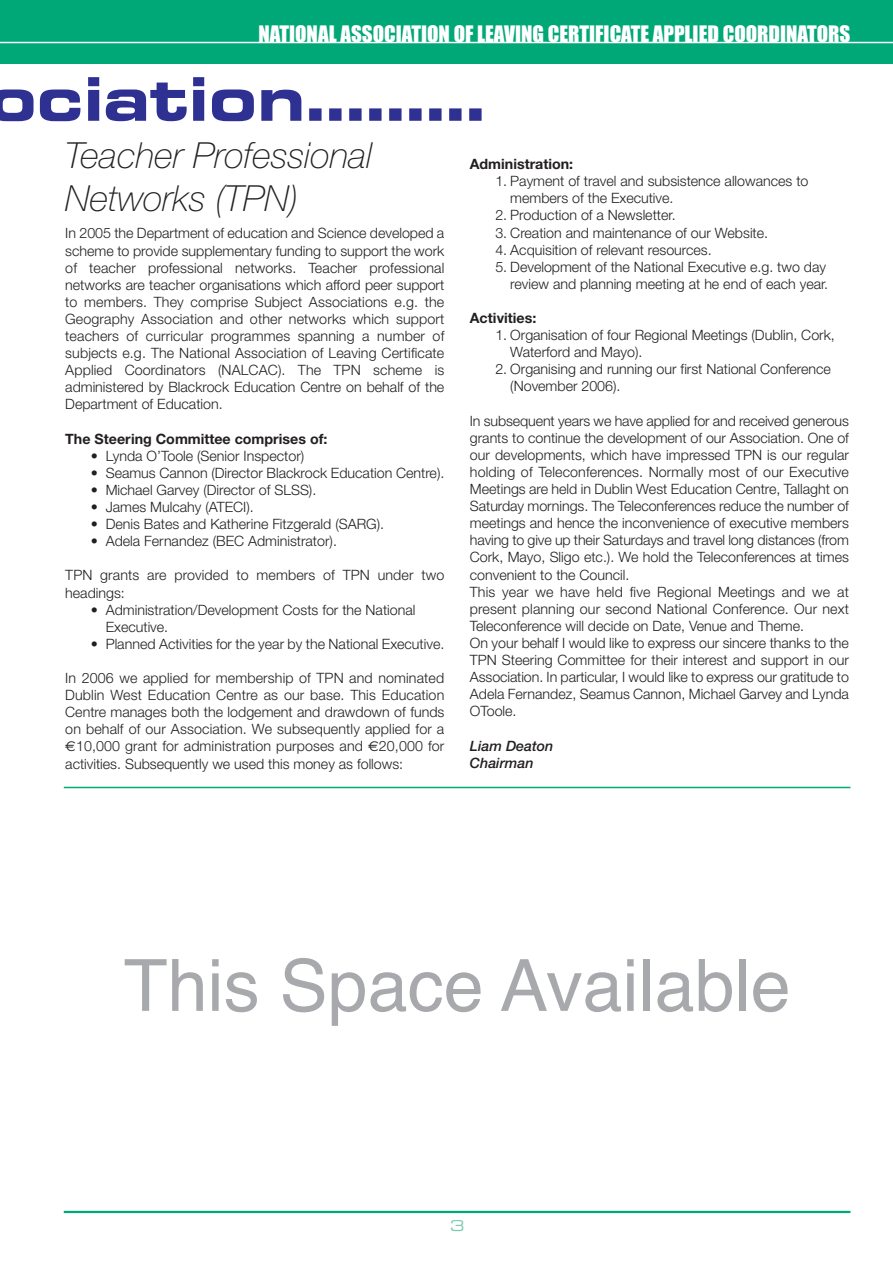
<style>
.page{position:relative;width:893px;height:1263px;background:#fff}
.page>*{position:absolute;margin:0;border:0;box-sizing:border-box;transform-origin:0 0}
.t1{font:72px "Helvetica";color:#a8a9ad}
.t2{font:700 expanded 60px "Square 721 BT";color:#2e3092}
.t3{font:italic 100 36px/43.2px "Helvetica Neue CE";color:#231f20}
.t4{font:21px "Impact";color:#fff}
.t5{font:expanded 15px "Square 721 BT";color:#7ccbb4}
.t6{font:300 14.25px/17.1px "Helvetica Neue CE";color:#231f20}
.t7{font:700 14.25px "Helvetica Neue CE";color:#231f20}
.t8{font:italic 500 14.25px/17.1px "Helvetica Neue CE";color:#231f20}
.s1{font-family:"Euro Sans";font-weight:400}
</style>
<div class="page">
<hr style="left:64px;top:1211px;width:786px;height:2px;background:#00a777">
<div style="left:0;top:0;width:893px;height:64px;background:#00a777"></div>
<hr style="left:0;top:42px;width:893px;height:1px;background:#fff">
<hr style="left:64px;top:787px;width:786px;height:1px;background:#00a976">
<h3 class="t4" style="left:259px;top:22px;width:593px">NATIONAL ASSOCIATION OF LEAVING CERTIFICATE APPLIED COORDINATORS</h3>
<h2 class="t2" style="left:-12px;top:77px;width:498px">ociation………</h2>
<h3 class="t3" style="left:65px;top:136px;width:309px">Teacher Professional<br>Networks (TPN)</h3>
<p class="t6" style="left:65px;top:226px;width:381px;text-align:justify">In 2005 the Department of education and Science developed a scheme to provide supplementary funding to support the work of teacher professional networks. Teacher professional networks are teacher organisations which afford peer support to members. They comprise Subject Associations e.g. the Geography Association and other networks which support teachers of curricular programmes spanning a number of subjects e.g. The National Association of Leaving Certificate Applied Coordinators (NALCAC). The TPN scheme is administered by Blackrock Education Centre on behalf of the Department of Education.</p>
<p class="t7" style="left:65px;top:433px;width:264px">The Steering Committee comprises of:</p>
<p class="t6" style="left:91px;top:448px;width:215px">• Lynda O’Toole (Senior Inspector)</p>
<p class="t6" style="left:91px;top:466px;width:355px">• Seamus Cannon (Director Blackrock Education Centre).</p>
<p class="t6" style="left:91px;top:483px;width:227px">• Michael Garvey (Director of SLSS).</p>
<p class="t6" style="left:91px;top:500px;width:164px">• James Mulcahy (ATECI).</p>
<p class="t6" style="left:91px;top:517px;width:295px">• Denis Bates and Katherine Fitzgerald (SARG).</p>
<p class="t6" style="left:91px;top:534px;width:248px">• Adela Fernandez (BEC Administrator).</p>
<p class="t6" style="left:65px;top:568px;width:381px">TPN grants are provided to members of TPN under two headings:</p>
<p class="t6" style="left:106px;top:602px;width:311px;text-indent:-15px">• Administration/Development Costs for the National<br>Executive.</p>
<p class="t6" style="left:91px;top:637px;width:355px">• Planned Activities for the year by the National Executive.</p>
<p class="t6" style="left:65px;top:671px;width:381px;text-align:justify">In 2006 we applied for membership of TPN and nominated Dublin West Education Centre as our base. This Education Centre manages both the lodgement and drawdown of funds on behalf of our Association. We subsequently applied for a <span class="s1">€</span>10,000 grant for administration purposes and <span class="s1">€</span>20,000 for activities. Subsequently we used this money as follows:</p>
<p class="t7" style="left:470px;top:159px;width:105px">Administration:</p>
<p class="t6" style="left:510px;top:174px;width:300px;text-indent:-15px">1. Payment of travel and subsistence allowances to members of the Executive.</p>
<p class="t6" style="left:495px;top:208px;width:182px">2. Production of a Newsletter.</p>
<p class="t6" style="left:495px;top:225px;width:274px">3. Creation and maintenance of our Website.</p>
<p class="t6" style="left:495px;top:242px;width:218px">4. Acquisition of relevant resources.</p>
<p class="t6" style="left:495px;top:259px;width:334px;text-align:right">5. Development of the National Executive e.g. two day review and planning meeting at he end of each year.</p>
<p class="t7" style="left:470px;top:313px;width:68px">Activities:</p>
<p class="t6" style="left:510px;top:328px;width:326px;text-indent:-15px">1. Organisation of four Regional Meetings (Dublin, Cork,<br>Waterford and Mayo).</p>
<p class="t6" style="left:510px;top:362px;width:322px;text-indent:-15px">2. Organising and running our first National Conference (November 2006).</p>
<p class="t6" style="left:470px;top:413px;width:381px">In subsequent years we have applied for and received generous grants to continue the development of our Association. One of our developments, which have impressed TPN is our regular holding of Teleconferences. Normally most of our Executive Meetings are held in Dublin West Education Centre, Tallaght on Saturday mornings. The Teleconferences reduce the number of meetings and hence the inconvenience of executive members having to give up their Saturdays and travel long distances (from Cork, Mayo, Sligo etc.). We hold the Teleconferences at times convenient to the Council.<br>This year we have held five Regional Meetings and we at present planning our second National Conference. Our next Teleconference will decide on Date, Venue and Theme.<br>On your behalf I would like to express our sincere thanks to the TPN Steering Committee for their interest and support in our Association. In particular, I would like to express our gratitude to Adela Fernandez, Seamus Cannon, Michael Garvey and Lynda OToole.</p>
<p class="t8" style="left:470px;top:738px;width:85px">Liam Deaton<br>Chairman</p>
<h1 class="t1" style="left:124px;top:944px;width:669px">This Space Available</h1>
<p class="t5" style="left:450px;top:1220px;width:16px">3</p>
</div>
